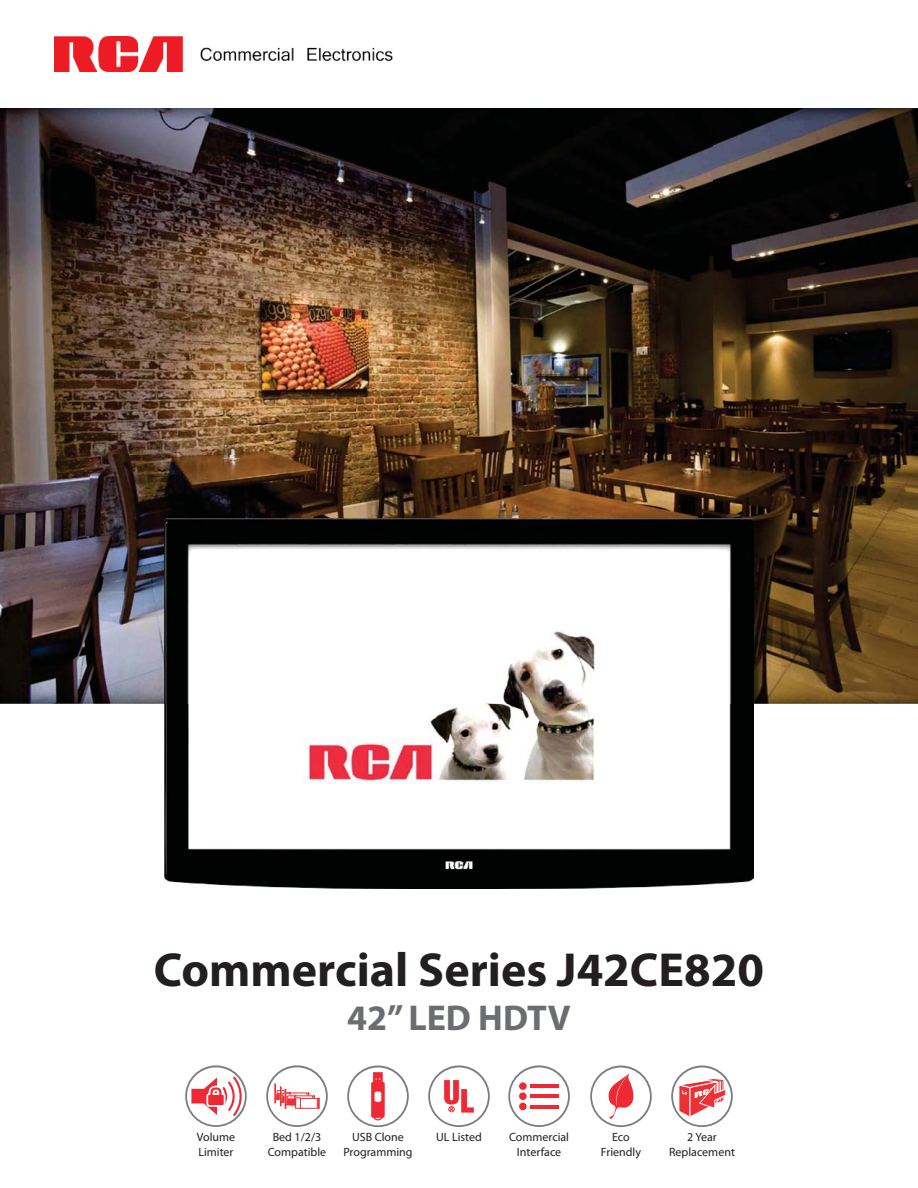
<style>
.page{position:relative;width:918px;height:1188px;background:#fff}
.page>*{position:absolute;margin:0;border:0;box-sizing:border-box;transform-origin:0 0}
.t1{font:700 48px "Myriad Pro";color:#231f20}
.t2{font:700 36px "Myriad Pro";color:#6b6d70}
.t3{font:12px/14.4px "Myriad Pro";color:#231f20;text-align:center}
</style>
<div class="page">
<img style="left:0;top:108px;width:714px;height:347px">
<img style="left:714px;top:108px;width:204px;height:596px">
<img style="left:0;top:455px;width:203px;height:249px">
<img style="left:203px;top:455px;width:512px;height:64px">
<svg style="left:590px;top:1066px;width:62px;height:61px"></svg>
<svg style="left:508px;top:1066px;width:62px;height:61px"></svg>
<div style="left:519px;top:1082px;width:8px;height:8px;background:#ee2934;border-radius:50%"></div>
<hr style="left:530px;top:1085px;width:29px;height:3px;background:#ee2934">
<div style="left:519px;top:1092px;width:8px;height:8px;background:#ee2934;border-radius:50%"></div>
<hr style="left:530px;top:1095px;width:29px;height:3px;background:#ee2934">
<div style="left:519px;top:1103px;width:8px;height:7px;background:#ee2934;border-radius:50%"></div>
<hr style="left:530px;top:1105px;width:29px;height:3px;background:#ee2934">
<svg style="left:347px;top:1066px;width:62px;height:61px"></svg>
<svg style="left:185px;top:1065px;width:62px;height:62px"></svg>
<svg style="left:671px;top:1066px;width:62px;height:61px"></svg>
<svg style="left:428px;top:1065px;width:62px;height:62px"></svg>
<svg style="left:266px;top:1065px;width:62px;height:62px"></svg>
<img style="left:54px;top:36px;width:339px;height:36px">
<img style="left:164px;top:519px;width:590px;height:370px">
<h1 class="t1" style="left:154px;top:942px;width:612px">Commercial Series J42CE820</h1>
<h2 class="t2" style="left:347px;top:996px;width:225px">42” LED HDTV</h2>
<p class="t3" style="left:197px;top:1131px;width:40px;text-align:left">Volume<br>Limiter</p>
<p class="t3" style="left:669px;top:1131px;width:67px">2 Year<br>Replacement</p>
<p class="t3" style="left:273px;top:1131px;width:50px">Bed 1/2/3</p>
<p class="t3" style="left:436px;top:1131px;width:47px">UL Listed</p>
<p class="t3" style="left:268px;top:1145px;width:60px">Compatible</p>
<p class="t3" style="left:343px;top:1131px;width:71px">USB Clone<br>Programming</p>
<p class="t3" style="left:509px;top:1131px;width:62px">Commercial<br>Interface</p>
<p class="t3" style="left:601px;top:1131px;width:42px">Eco<br>Friendly</p>
</div>
